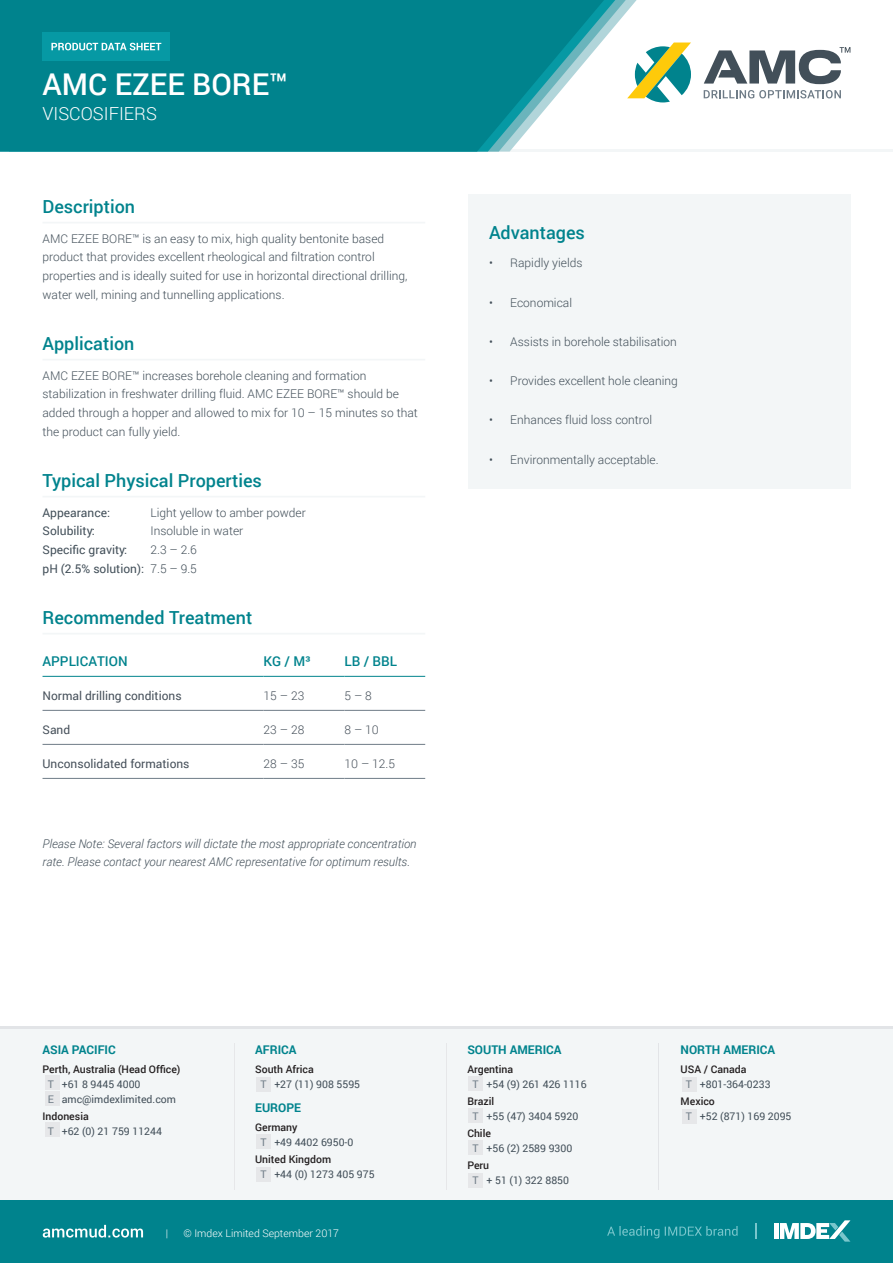
<style>
.page{position:relative;width:893px;height:1263px;background:#fff}
.page>*{position:absolute;margin:0;border:0;box-sizing:border-box;transform-origin:0 0}
.Product_Name{font:500 30px "Roboto";color:#fff}
.Heading_1_-_Teal{font:500 18px "Roboto";color:#00838d}
.Category{font:300 18px "Roboto";color:#fff}
.Table_-_Heading{font:500 13.5px "Roboto";color:#00838d}
.Body_Copy{font:300 12px/18.8px "Roboto";color:#424f59}
.Note{font:italic 300 12px/18px "Roboto";color:#424f59}
.Body_Copy-2{font:12px/18.8px "Roboto";color:#424f59;text-align:right}
.Table_-_Body_Left{font:12px "Roboto";color:#46505a}
.t1{font:700 12px "Roboto";color:#00838d}
.Table_-_Body_Left-2{font:300 12px "Roboto";color:#46505a}
.t2{font:10.5px/15px "Roboto";color:#424f59}
.IP_Statement__White{font:300 10.5px "Roboto";color:#fff}
.s1{font-weight:300}
.s2{font-weight:500;color:#231f20}
.s3{color:#6f7c87}
</style>
<div class="page">
<hr style="left:0;top:1027px;width:893px;height:3px;background:#e2e4e7">
<div style="left:0;top:1030px;width:893px;height:170px;background:#f3f6f7"></div>
<div style="left:682px;top:1077px;width:14px;height:15px;background:#e6e7e9"></div>
<div style="left:682px;top:1109px;width:14px;height:15px;background:#e6e7e9"></div>
<div style="left:45px;top:1075px;width:15px;height:15px;background:#e6e7e9"></div>
<div style="left:45px;top:1122px;width:15px;height:15px;background:#e6e7e9"></div>
<div style="left:256px;top:1134px;width:15px;height:15px;background:#e6e7e9"></div>
<div style="left:45px;top:1091px;width:15px;height:15px;background:#e6e7e9"></div>
<div style="left:256px;top:1077px;width:15px;height:15px;background:#e6e7e9"></div>
<div style="left:256px;top:1167px;width:15px;height:15px;background:#e6e7e9"></div>
<div style="left:468px;top:1173px;width:15px;height:15px;background:#e6e7e9"></div>
<div style="left:468px;top:1140px;width:15px;height:15px;background:#e6e7e9"></div>
<div style="left:468px;top:1108px;width:15px;height:15px;background:#e6e7e9"></div>
<div style="left:468px;top:1076px;width:15px;height:15px;background:#e6e7e9"></div>
<div style="left:0;top:1200px;width:893px;height:63px;background:#00838d"></div>
<svg style="left:755px;top:1223px;width:1px;height:16px"></svg>
<svg style="left:607px;top:1226px;width:131px;height:12px"></svg>
<hr style="left:774px;top:1223px;width:4px;height:16px;background:#fff">
<svg style="left:780px;top:1220px;width:70px;height:21px"></svg>
<hr style="left:658px;top:1043px;width:1px;height:146px;background:#e2e4e7">
<hr style="left:446px;top:1043px;width:1px;height:146px;background:#e6e7e9">
<hr style="left:234px;top:1043px;width:1px;height:146px;background:#e6e7e9">
<svg style="left:43px;top:1225px;width:100px;height:12px"></svg>
<svg style="left:704px;top:90px;width:137px;height:8px"></svg>
<svg style="left:654px;top:43px;width:37px;height:59px"></svg>
<svg style="left:704px;top:47px;width:146px;height:37px"></svg>
<hr style="left:0;top:149px;width:893px;height:3px;background:#f3f6f7">
<svg style="left:0;top:0;width:622px;height:152px;background:#198f98"></svg>
<div style="left:43px;top:33px;width:127px;height:28px;background:#0699a4"></div>
<svg style="left:51px;top:43px;width:110px;height:7px"></svg>
<div style="left:468px;top:194px;width:382px;height:295px;background:#f3f6f7"></div>
<hr style="left:43px;top:222px;width:382px;height:1px;background:#f3f6f7">
<hr style="left:43px;top:359px;width:382px;height:1px;background:#f3f6f7">
<hr style="left:43px;top:496px;width:382px;height:1px;background:#f3f6f7">
<hr style="left:43px;top:633px;width:382px;height:1px;background:#f3f6f7">
<hr style="left:43px;top:676px;width:221px;height:1px;background:#00838d">
<hr style="left:264px;top:676px;width:80px;height:1px;background:#00838d">
<hr style="left:344px;top:676px;width:81px;height:1px;background:#00838d">
<hr style="left:43px;top:710px;width:221px;height:1px;background:#6f7c87">
<hr style="left:264px;top:710px;width:80px;height:1px;background:#6f7c87">
<hr style="left:344px;top:710px;width:81px;height:1px;background:#6f7c87">
<hr style="left:43px;top:744px;width:221px;height:1px;background:#6f7c87">
<hr style="left:264px;top:744px;width:80px;height:1px;background:#6f7c87">
<hr style="left:344px;top:744px;width:81px;height:1px;background:#6f7c87">
<hr style="left:43px;top:778px;width:221px;height:1px;background:#6f7c87">
<hr style="left:264px;top:778px;width:80px;height:1px;background:#6f7c87">
<hr style="left:344px;top:778px;width:81px;height:1px;background:#6f7c87">
<p class="Product_Name" style="left:43px;top:63px;width:247px">AMC EZEE BORE™</p>
<p class="Category" style="left:43px;top:101px;width:116px">VISCOSIFIERS</p>
<p class="Heading_1_-_Teal" style="left:43px;top:194px;width:94px">Description</p>
<p class="Body_Copy" style="left:43px;top:229px;width:366px">AMC EZEE BORE™ is an easy to mix, high quality bentonite based product that provides excellent rheological and filtration control properties and is ideally suited for use in horizontal directional drilling, water well, mining and tunnelling applications.</p>
<p class="Heading_1_-_Teal" style="left:43px;top:331px;width:93px">Application</p>
<p class="Body_Copy" style="left:43px;top:366px;width:377px">AMC EZEE BORE™ increases borehole cleaning and formation stabilization in freshwater drilling fluid. AMC EZEE BORE™ should be added through a hopper and allowed to mix for 10 – 15 minutes so that the product can fully yield.</p>
<p class="Heading_1_-_Teal" style="left:43px;top:468px;width:221px">Typical Physical Properties</p>
<p class="Body_Copy-2" style="left:43px;top:503px;width:69px">Appearance:</p>
<p class="Body_Copy" style="left:151px;top:503px;width:157px">Light yellow to amber powder</p>
<p class="Body_Copy-2" style="left:43px;top:521px;width:54px">Solubility:</p>
<p class="Body_Copy" style="left:151px;top:521px;width:94px">Insoluble in water</p>
<p class="Body_Copy-2" style="left:43px;top:540px;width:86px">Specific gravity:</p>
<p class="Body_Copy-2" style="left:43px;top:540px;width:156px"><span class="s1">2.3 – 2.6<br></span>pH (2.5% solution): <span class="s1">7.5 – 9.5</span></p>
<p class="Heading_1_-_Teal" style="left:43px;top:605px;width:211px">Recommended Treatment</p>
<p class="Table_-_Heading" style="left:43px;top:651px;width:87px">APPLICATION</p>
<p class="Table_-_Heading" style="left:264px;top:651px;width:49px">KG / M³</p>
<p class="Table_-_Heading" style="left:344px;top:651px;width:54px">LB / BBL</p>
<p class="Table_-_Body_Left" style="left:43px;top:687px;width:141px">Normal drilling conditions</p>
<p class="Table_-_Body_Left-2" style="left:264px;top:687px;width:42px">15 – 23</p>
<p class="Table_-_Body_Left-2" style="left:344px;top:687px;width:29px">5 – 8</p>
<p class="Table_-_Body_Left" style="left:43px;top:721px;width:29px">Sand</p>
<p class="Table_-_Body_Left-2" style="left:264px;top:721px;width:42px">23 – 28</p>
<p class="Table_-_Body_Left-2" style="left:344px;top:721px;width:36px">8 – 10</p>
<p class="Table_-_Body_Left" style="left:43px;top:755px;width:149px">Unconsolidated formations</p>
<p class="Table_-_Body_Left-2" style="left:264px;top:755px;width:42px">28 – 35</p>
<p class="Table_-_Body_Left-2" style="left:344px;top:755px;width:52px">10 – 12.5</p>
<p class="Note" style="left:43px;top:834px;width:376px">Please Note: Several factors will dictate the most appropriate concentration rate. Please contact your nearest AMC representative for optimum results.</p>
<p class="Heading_1_-_Teal" style="left:489px;top:220px;width:97px">Advantages</p>
<p class="Body_Copy" style="left:489px;top:253px;width:95px">• Rapidly yields</p>
<p class="Body_Copy" style="left:489px;top:293px;width:85px">• Economical</p>
<p class="Body_Copy" style="left:489px;top:332px;width:189px">• Assists in borehole stabilisation</p>
<p class="Body_Copy" style="left:489px;top:371px;width:190px">• Provides excellent hole cleaning</p>
<p class="Body_Copy" style="left:489px;top:410px;width:165px">• Enhances fluid loss control</p>
<p class="Body_Copy" style="left:489px;top:450px;width:171px">• Environmentally acceptable.</p>
<p class="t1" style="left:43px;top:1041px;width:75px">ASIA PACIFIC</p>
<p class="t2" style="left:48px;top:1061px;width:134px;text-indent:-5px"><span class="s2">Perth, Australia (Head Office)<br></span><span class="s3">T</span> +61 8 9445 4000<br><span class="s3">E</span> amc@imdexlimited.com</p>
<p class="t2" style="left:48px;top:1108px;width:116px;text-indent:-5px"><span class="s2">Indonesia<br></span><span class="s3">T</span> +62 (0) 21 759 11244</p>
<p class="t1" style="left:255px;top:1041px;width:43px">AFRICA</p>
<p class="t2" style="left:260px;top:1061px;width:101px;text-indent:-5px"><span class="s2">South Africa<br></span><span class="s3">T</span> +27 (11) 908 5595</p>
<p class="t1" style="left:255px;top:1099px;width:47px">EUROPE</p>
<p class="t2" style="left:260px;top:1119px;width:95px;text-indent:-5px"><span class="s2">Germany<br></span><span class="s3">T</span> +49 4402 6950-0</p>
<p class="t2" style="left:260px;top:1151px;width:116px;text-indent:-5px"><span class="s2">United Kingdom<br></span><span class="s3">T</span> +44 (0) 1273 405 975</p>
<p class="IP_Statement__White" style="left:166px;top:1226px;width:4px">|</p>
<p class="IP_Statement__White" style="left:183px;top:1226px;width:157px">© Imdex Limited September 2017</p>
<p class="t1" style="left:467px;top:1041px;width:96px">SOUTH AMERICA</p>
<p class="t2" style="left:473px;top:1061px;width:116px;text-indent:-5px"><span class="s2">Argentina<br></span><span class="s3">T</span> +54 (9) 261 426 1116</p>
<p class="t2" style="left:473px;top:1093px;width:107px;text-indent:-5px"><span class="s2">Brazil<br></span><span class="s3">T</span> +55 (47) 3404 5920</p>
<p class="t2" style="left:473px;top:1125px;width:101px;text-indent:-5px"><span class="s2">Chile<br></span><span class="s3">T</span> +56 (2) 2589 9300</p>
<p class="t2" style="left:473px;top:1157px;width:98px;text-indent:-5px"><span class="s2">Peru<br></span><span class="s3">T</span> + 51 (1) 322 8850</p>
<p class="t1" style="left:681px;top:1041px;width:96px">NORTH AMERICA</p>
<p class="t2" style="left:686px;top:1061px;width:86px;text-indent:-5px"><span class="s2">USA / Canada<br></span><span class="s3">T</span> +801-364-0233</p>
<p class="t2" style="left:686px;top:1093px;width:107px;text-indent:-5px"><span class="s2">Mexico<br></span><span class="s3">T</span> +52 (871) 169 2095</p>
</div>
